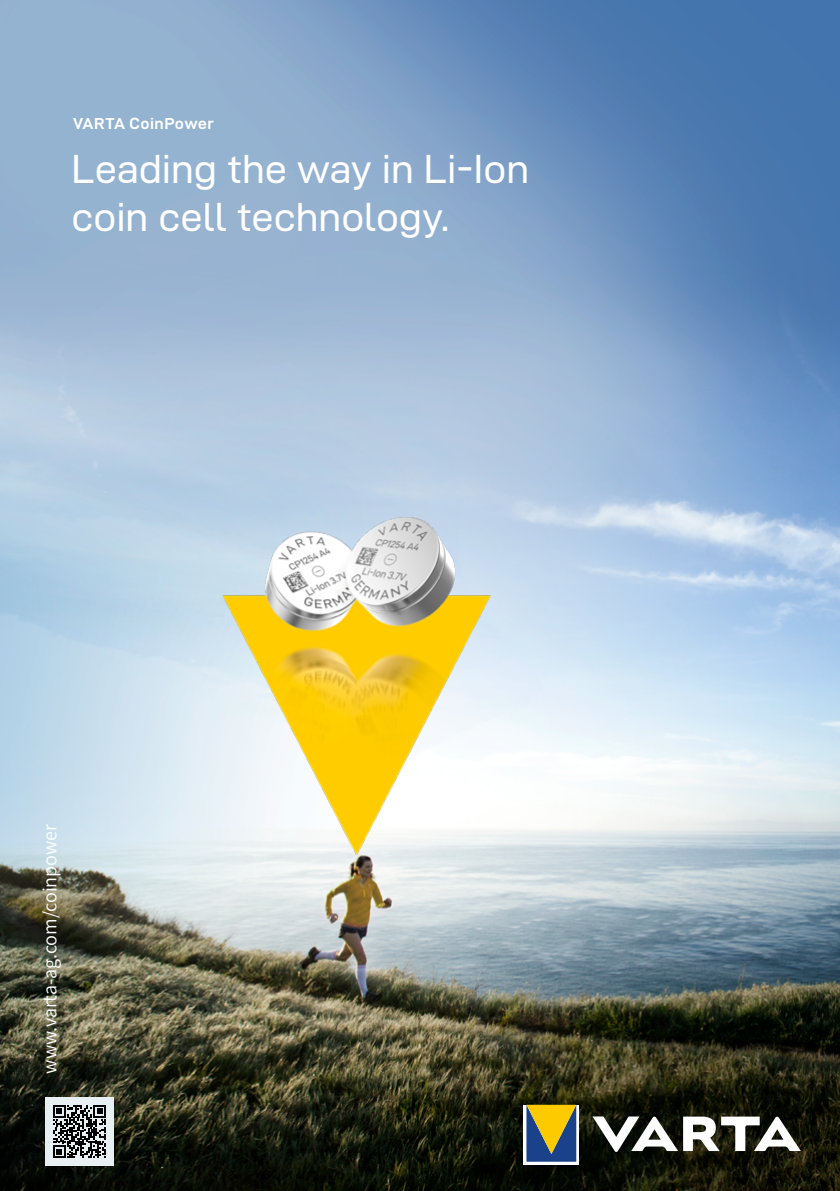
<style>
.page{position:relative;width:840px;height:1191px;background:#fff}
.page>*{position:absolute;margin:0;border:0;box-sizing:border-box;transform-origin:0 0}
.t1{font:40px/48px "Varta DIN Wd";letter-spacing:-.005em;color:#fff}
.t2{font:18px "Source Han Sans CN";color:#fff}
.t3{font:700 16px "Varta DIN Wd";letter-spacing:.025em;color:#fff}
</style>
<div class="page">
<img style="left:0;top:0;width:839px;height:1191px">
<img style="left:176px;top:449px;width:360px;height:502px">
<div style="left:523px;top:1104px;width:55px;height:60px;background:linear-gradient(to right,#fff,#fff)"></div>
<svg style="left:592px;top:1116px;width:208px;height:36px"></svg>
<svg style="left:526px;top:1104px;width:50px;height:57px;background:#7f7e4e"></svg>
<div style="left:45px;top:1097px;width:68px;height:68px;background:#e7eff2"></div>
<svg style="left:53px;top:1105px;width:53px;height:53px"></svg>
<p class="t3" style="left:73px;top:114px;width:142px">VARTA CoinPower</p>
<p class="t1" style="left:72px;top:145px;width:459px">Leading the way in Li-Ion coin cell technology.</p>
<p class="t2" style="left:40px;top:1073px;width:251px;rotate:-90deg">www.varta-ag.com/coinpower</p>
</div>
